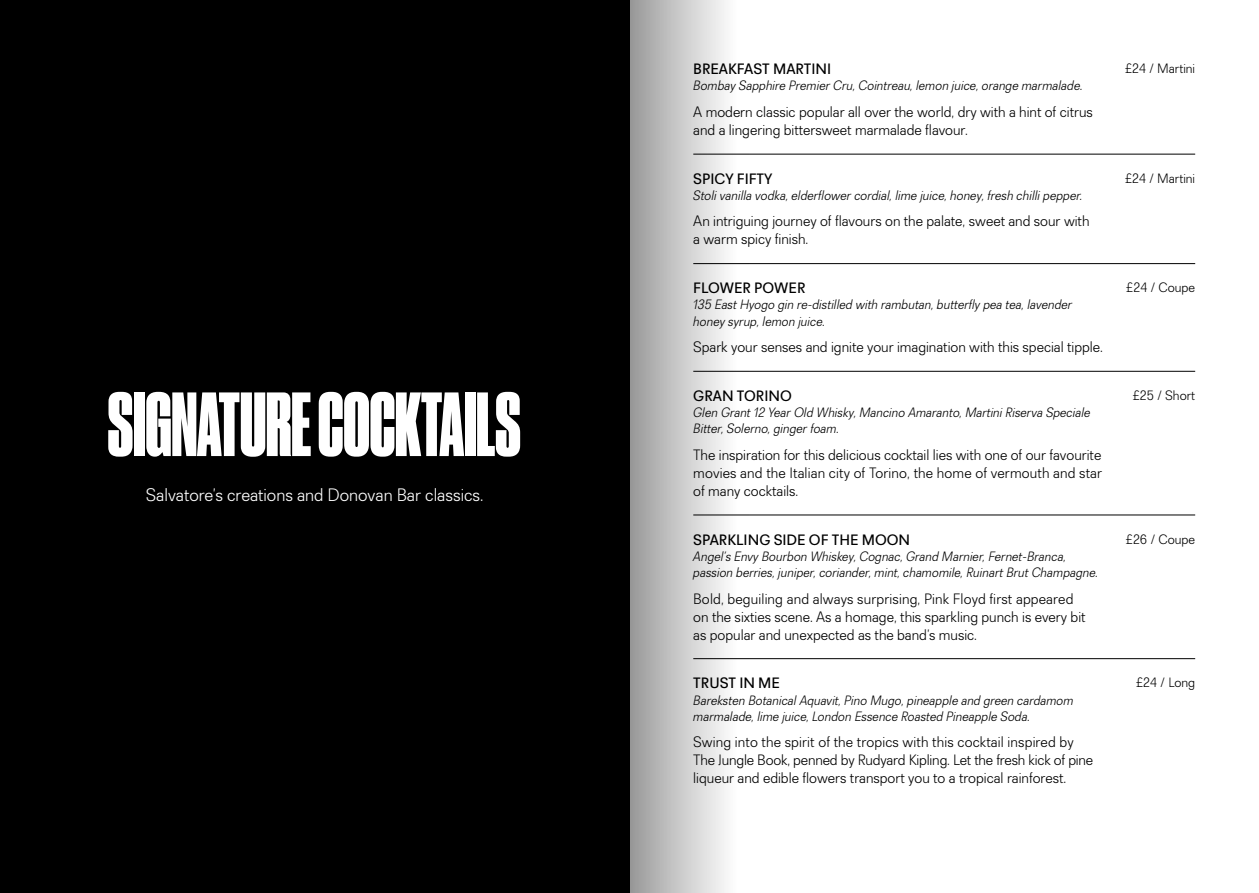
<style>
.page{position:relative;width:1259px;height:893px;background:#fff}
.page>*{position:absolute;margin:0;border:0;box-sizing:border-box;transform-origin:0 0}
.t1{font:85.5px "Druk Cond Super";color:#fff}
.t2{font:300 18px "Recta";color:#fff}
.t3{font:300 15px/18px "Recta";color:#000}
.t4{font:500 15px "Recta";color:#000}
.t5{font:italic 300 13.5px/16.2px "Recta";color:#000}
.t6{font:300 13.5px "Recta";color:#000}
</style>
<div class="page">
<div style="left:0;top:0;width:629px;height:893px;background:#000"></div>
<hr style="left:693px;top:154px;width:502px;height:1px;background:#000">
<hr style="left:693px;top:263px;width:502px;height:1px;background:#000">
<hr style="left:693px;top:371px;width:502px;height:1px;background:#000">
<hr style="left:693px;top:515px;width:502px;height:1px;background:#000">
<hr style="left:693px;top:658px;width:502px;height:1px;background:#000">
<div style="left:629px;top:0;width:119px;height:893px;background:linear-gradient(to right,#9a9a9a,#fff)"></div>
<h1 class="t1" style="left:108px;top:372px;width:414px">SIGNATURE COCKTAILS</h1>
<p class="t2" style="left:146px;top:483px;width:339px">Salvatore’s creations and Donovan Bar classics.</p>
<p class="t4" style="left:693px;top:60px;width:139px">BREAKFAST MARTINI</p>
<p class="t5" style="left:693px;top:78px;width:391px">Bombay Sapphire Premier Cru, Cointreau, lemon juice, orange marmalade.</p>
<p class="t3" style="left:693px;top:103px;width:401px">A modern classic popular all over the world, dry with a hint of citrus and a lingering bittersweet marmalade flavour.</p>
<p class="t4" style="left:693px;top:170px;width:81px">SPICY FIFTY</p>
<p class="t5" style="left:693px;top:187px;width:391px">Stoli vanilla vodka, elderflower cordial, lime juice, honey, fresh chilli pepper.</p>
<p class="t3" style="left:693px;top:212px;width:398px">An intriguing journey of flavours on the palate, sweet and sour with a warm spicy finish.</p>
<p class="t4" style="left:693px;top:279px;width:114px">FLOWER POWER</p>
<p class="t5" style="left:693px;top:297px;width:380px">135 East Hyogo gin re-distilled with rambutan, butterfly pea tea, lavender honey syrup, lemon juice.</p>
<p class="t3" style="left:693px;top:338px;width:411px">Spark your senses and ignite your imagination with this special tipple.</p>
<p class="t4" style="left:693px;top:387px;width:100px">GRAN TORINO</p>
<p class="t5" style="left:693px;top:404px;width:399px">Glen Grant 12 Year Old Whisky, Mancino Amaranto, Martini Riserva Speciale<br>Bitter, Solerno, ginger foam.</p>
<p class="t3" style="left:693px;top:446px;width:410px;text-align:justify">The inspiration for this delicious cocktail lies with one of our favourite movies and the Italian city of Torino, the home of vermouth and star of many cocktails.</p>
<p class="t4" style="left:693px;top:531px;width:218px">SPARKLING SIDE OF THE MOON</p>
<p class="t5" style="left:693px;top:548px;width:406px">Angel’s Envy Bourbon Whiskey, Cognac, Grand Marnier, Fernet-Branca, passion berries, juniper, coriander, mint, chamomile, Ruinart Brut Champagne.</p>
<p class="t3" style="left:693px;top:589px;width:394px">Bold, beguiling and always surprising, Pink Floyd first appeared on the sixties scene. As a homage, this sparkling punch is every bit as popular and unexpected as the band’s music.</p>
<p class="t4" style="left:693px;top:674px;width:88px">TRUST IN ME</p>
<p class="t5" style="left:693px;top:692px;width:382px">Bareksten Botanical Aquavit, Pino Mugo, pineapple and green cardamom marmalade, lime juice, London Essence Roasted Pineapple Soda.</p>
<p class="t3" style="left:693px;top:733px;width:401px">Swing into the spirit of the tropics with this cocktail inspired by<br>The Jungle Book, penned by Rudyard Kipling. Let the fresh kick of pine liqueur and edible flowers transport you to a tropical rainforest.</p>
<p class="t6" style="left:1124px;top:60px;width:72px">£24 / Martini</p>
<p class="t6" style="left:1124px;top:170px;width:72px">£24 / Martini</p>
<p class="t6" style="left:1126px;top:279px;width:71px">£24 / Coupe</p>
<p class="t6" style="left:1132px;top:387px;width:64px">£25 / Short</p>
<p class="t6" style="left:1125px;top:531px;width:71px">£26 / Coupe</p>
<p class="t6" style="left:1135px;top:674px;width:61px">£24 / Long</p>
</div>
